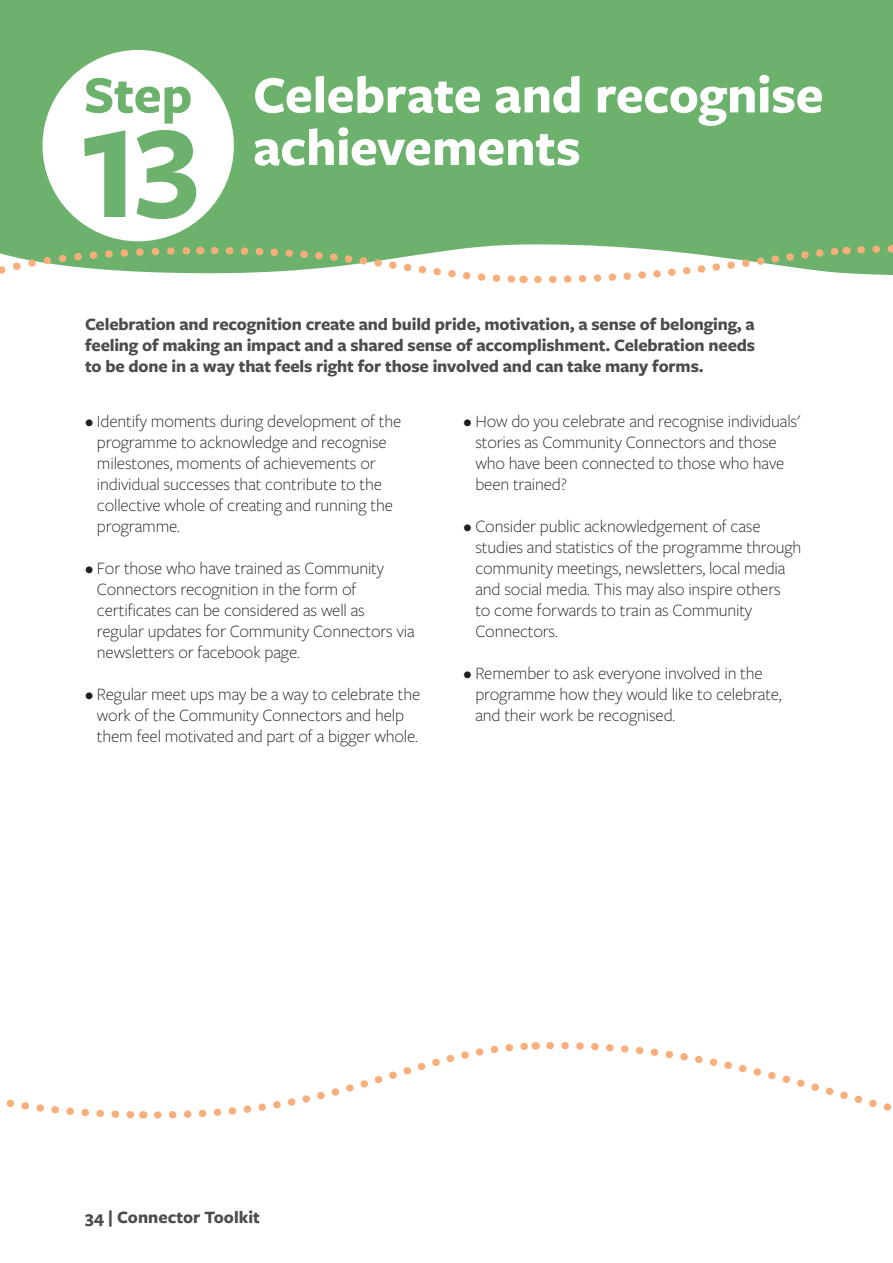
<style>
.page{position:relative;width:893px;height:1263px;background:#fff}
.page>*{position:absolute;margin:0;border:0;box-sizing:border-box;transform-origin:0 0}
.t1{font:700 138px "Freight Sans Pro";color:#6cb26d}
.t2{font:700 54px/52.5px "Freight Sans Pro";letter-spacing:-.005em;color:#fff}
.t3{font:700 54px "Freight Sans Pro";color:#6cb26d}
.t4{font:300 18px/21px "Freight Sans Pro";letter-spacing:-.01em;color:#231f20}
.t5{font:700 18px/21px "Freight Sans Pro";letter-spacing:-.01em;color:#4b4c4d;text-align:justify}
</style>
<div class="page">
<div style="left:0;top:0;width:893px;height:276px;background:#6cb26d"></div>
<div style="left:43px;top:50px;width:191px;height:191px;background:#fff;border-radius:50%"></div>
<svg style="left:0;top:243px;width:201px;height:33px"></svg>
<svg style="left:207px;top:243px;width:317px;height:40px"></svg>
<svg style="left:530px;top:243px;width:317px;height:41px"></svg>
<svg style="left:853px;top:241px;width:40px;height:17px"></svg>
<svg style="left:6px;top:1099px;width:138px;height:20px"></svg>
<svg style="left:154px;top:1042px;width:382px;height:77px"></svg>
<svg style="left:546px;top:1042px;width:346px;height:69px"></svg>
<h2 class="t3" style="left:84px;top:58px;width:110px">Step</h2>
<h1 class="t1" style="left:75px;top:77px;width:128px">13</h1>
<h2 class="t2" style="left:253px;top:67px;width:572px">Celebrate and recognise achievements</h2>
<p class="t5" style="left:85px;top:313px;width:672px">Celebration and recognition create and build pride, motivation, a sense of belonging, a feeling of making an impact and a shared sense of accomplishment. Celebration needs to be done in a way that feels right for those involved and can take many forms.</p>
<p class="t4" style="left:97px;top:410px;width:306px;text-indent:-12px">• Identify moments during development of the programme to acknowledge and recognise milestones, moments of achievements or individual successes that contribute to the collective whole of creating and running the programme.</p>
<p class="t4" style="left:97px;top:557px;width:319px;text-indent:-12px">• For those who have trained as Community Connectors recognition in the form of certificates can be considered as well as regular updates for Community Connectors via newsletters or facebook page.</p>
<p class="t4" style="left:85px;top:683px;width:337px;text-align:center">• Regular meet ups may be a way to celebrate the work of the Community Connectors and help them feel motivated and part of a bigger whole.</p>
<p class="t4" style="left:475px;top:410px;width:326px;text-indent:-12px">• How do you celebrate and recognise individuals' stories as Community Connectors and those who have been connected to those who have been trained?</p>
<p class="t4" style="left:475px;top:515px;width:327px;text-indent:-12px">• Consider public acknowledgement of case studies and statistics of the programme through community meetings, newsletters, local media and social media. This may also inspire others<br>to come forwards to train as Community Connectors.</p>
<p class="t4" style="left:475px;top:662px;width:308px;text-indent:-12px">• Remember to ask everyone involved in the programme how they would like to celebrate, and their work be recognised.</p>
<p class="t5" style="left:85px;top:1206px;width:176px">34 | Connector Toolkit</p>
</div>
